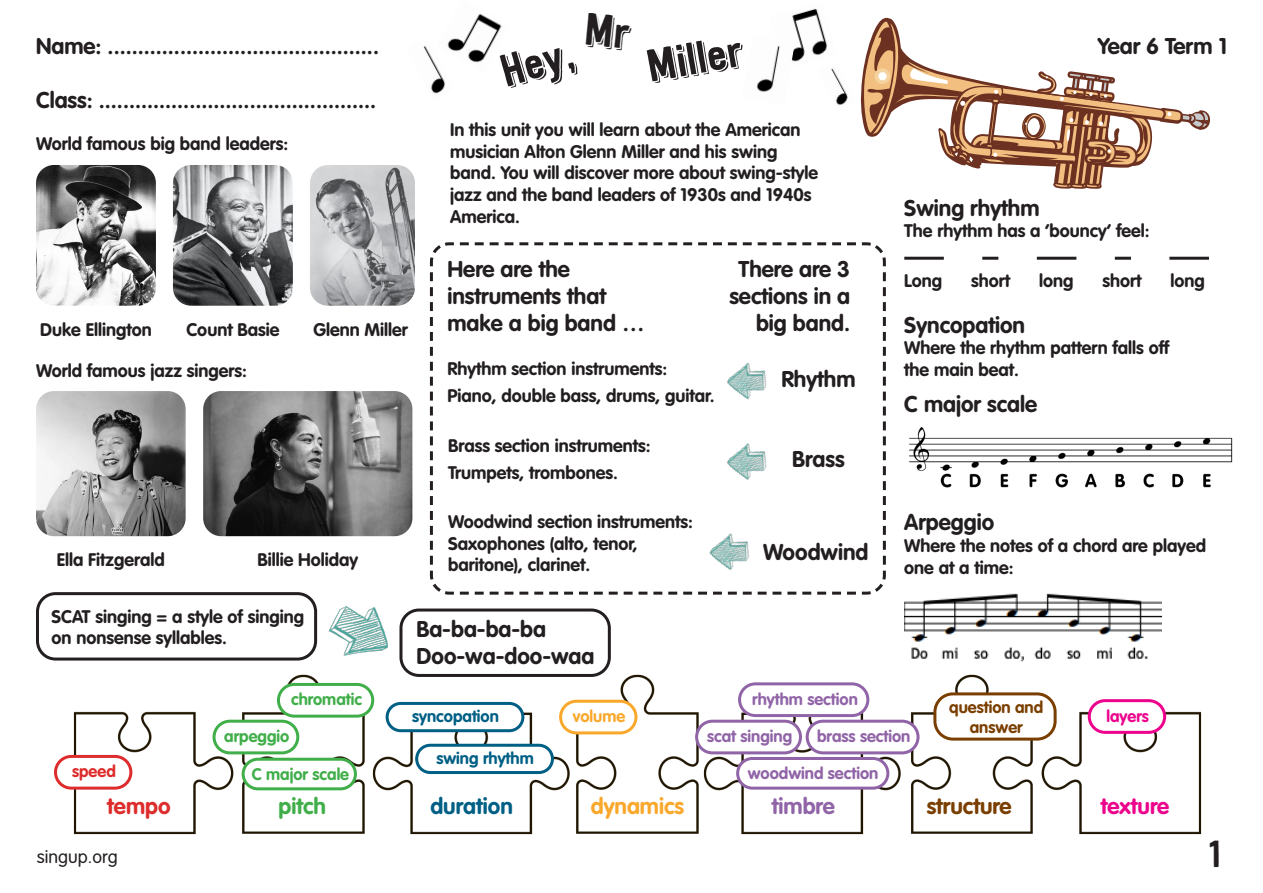
<style>
.page{position:relative;width:1263px;height:893px;background:#fff}
.page>*{position:absolute;margin:0;border:0;box-sizing:border-box;transform-origin:0 0}
.t1{font:45px "Festivo LC Basic R Shadow";color:#231f20}
.t2{font:37.5px "Festivo LC Basic";color:#231f20}
.t3{font:700 22.5px/27px "VAG Rounded Std";color:#231f20;text-align:right}
.t4{font:700 22.5px "VAG Rounded Std";color:#7a3f00}
.t5{font:700 22.5px "VAG Rounded Std";color:#005f85}
.t6{font:700 22.5px "VAG Rounded Std";color:#faa82c}
.t7{font:700 22.5px "VAG Rounded Std";color:#ed028c}
.t8{font:700 22.5px "VAG Rounded Std";color:#9064a7}
.t9{font:700 22.5px "VAG Rounded Std";color:#de2c2c}
.t10{font:700 22.5px "VAG Rounded Std";color:#40ae49}
.t11{font:700 18px/21.6px "VAG Rounded Std";color:#231f20}
.t12{font:300 18px "VAG Rounded Std";color:#231f20}
.t13{font:700 16.5px "VAG Rounded Std";color:#9064a7}
.t14{font:700 16.5px "VAG Rounded Std";color:#40ae49}
.t15{font:700 16.5px "VAG Rounded Std";color:#005f85}
.t16{font:700 16.5px/19.8px "VAG Rounded Std";color:#7a3f00;text-align:center}
.t17{font:700 16.5px "VAG Rounded Std";color:#faa82c}
.t18{font:700 16.5px "VAG Rounded Std";color:#ed028c}
.t19{font:700 16.5px "VAG Rounded Std";color:#de2c2c}
</style>
<div class="page">
<img style="left:454px;top:13px;width:48px;height:50px">
<svg style="left:860px;top:17px;width:350px;height:172px"></svg>
<img style="left:239px;top:674px;width:131px;height:160px">
<img style="left:1041px;top:710px;width:161px;height:125px">
<img style="left:367px;top:704px;width:201px;height:131px">
<img style="left:71px;top:711px;width:168px;height:124px">
<img style="left:568px;top:671px;width:130px;height:163px">
<img style="left:908px;top:674px;width:125px;height:160px">
<img style="left:698px;top:705px;width:210px;height:130px">
<div style="left:417px;top:745px;width:135px;height:27px;background:#fff;border-radius:14px"></div>
<div style="left:415px;top:744px;width:139px;height:30px;border:3px solid #005f85;border-radius:14px"></div>
<div style="left:214px;top:721px;width:84px;height:32px;background:#fff;border-radius:16px"></div>
<div style="left:213px;top:720px;width:86px;height:34px;border:3px solid #40ae49;border-radius:16px"></div>
<div style="left:243px;top:759px;width:112px;height:30px;background:#fff;border-radius:15px"></div>
<div style="left:242px;top:758px;width:115px;height:32px;border:3px solid #40ae49;border-radius:15px"></div>
<div style="left:278px;top:684px;width:95px;height:32px;background:#fff;border-radius:16px"></div>
<div style="left:277px;top:683px;width:97px;height:35px;border:3px solid #40ae49;border-radius:16px"></div>
<div style="left:387px;top:703px;width:136px;height:28px;background:#fff;border-radius:14px"></div>
<div style="left:386px;top:702px;width:138px;height:30px;border:3px solid #005f85;border-radius:14px"></div>
<div style="left:561px;top:701px;width:75px;height:32px;background:#fff;border-radius:16px"></div>
<div style="left:559px;top:700px;width:78px;height:34px;border:3px solid #faa82c;border-radius:16px"></div>
<div style="left:935px;top:694px;width:120px;height:45px;background:#fff;border-radius:18px"></div>
<div style="left:933px;top:692px;width:124px;height:49px;border:3px solid #7a3f00;border-radius:18px"></div>
<div style="left:1089px;top:701px;width:75px;height:31px;background:#fff;border-radius:16px"></div>
<div style="left:1088px;top:699px;width:78px;height:35px;border:3px solid #ed028c;border-radius:16px"></div>
<div style="left:739px;top:684px;width:129px;height:32px;background:#fff;border-radius:16px"></div>
<div style="left:738px;top:682px;width:131px;height:35px;border:3px solid #9064a7;border-radius:16px"></div>
<div style="left:738px;top:758px;width:150px;height:30px;background:#fff;border-radius:15px"></div>
<div style="left:736px;top:757px;width:153px;height:33px;border:3px solid #9064a7;border-radius:15px"></div>
<div style="left:807px;top:721px;width:111px;height:32px;background:#fff;border-radius:16px"></div>
<div style="left:806px;top:720px;width:113px;height:34px;border:3px solid #9064a7;border-radius:16px"></div>
<div style="left:697px;top:721px;width:103px;height:32px;background:#fff;border-radius:16px"></div>
<div style="left:695px;top:720px;width:107px;height:34px;border:3px solid #9064a7;border-radius:16px"></div>
<div style="left:56px;top:756px;width:75px;height:32px;background:#fff;border-radius:16px"></div>
<div style="left:54px;top:755px;width:78px;height:35px;border:3px solid #de2c2c;border-radius:16px"></div>
<img style="left:792px;top:8px;width:36px;height:54px">
<img style="left:756px;top:35px;width:39px;height:57px">
<img style="left:831px;top:68px;width:17px;height:38px">
<img style="left:423px;top:38px;width:31px;height:56px">
<div style="left:36px;top:592px;width:281px;height:68px;border:3px solid #231f20;border-radius:18px"></div>
<div style="left:399px;top:608px;width:212px;height:69px;border:3px solid #231f20;border-radius:18px"></div>
<img style="left:328px;top:606px;width:60px;height:50px">
<hr style="left:904px;top:257px;width:40px;height:3px;background:#231f20">
<hr style="left:1169px;top:257px;width:40px;height:3px;background:#231f20">
<hr style="left:1037px;top:257px;width:39px;height:3px;background:#231f20">
<hr style="left:982px;top:257px;width:16px;height:3px;background:#231f20">
<hr style="left:1115px;top:257px;width:16px;height:3px;background:#231f20">
<img style="left:203px;top:391px;width:209px;height:145px">
<img style="left:36px;top:391px;width:150px;height:145px">
<img style="left:173px;top:165px;width:120px;height:141px">
<img style="left:36px;top:165px;width:120px;height:141px">
<img style="left:310px;top:165px;width:105px;height:141px">
<svg style="left:429px;top:242px;width:457px;height:353px"></svg>
<img style="left:909px;top:427px;width:324px;height:61px">
<img style="left:904px;top:593px;width:257px;height:69px">
<p class="t3" style="left:36px;top:34px;width:344px">Name: .............................................</p>
<p class="t3" style="left:36px;top:88px;width:342px">Class: ..............................................</p>
<p class="t11" style="left:36px;top:133px;width:254px">World famous big band leaders:</p>
<p class="t11" style="left:40px;top:320px;width:113px">Duke Ellington</p>
<p class="t11" style="left:186px;top:320px;width:95px">Count Basie</p>
<p class="t11" style="left:313px;top:320px;width:96px">Glenn Miller</p>
<p class="t11" style="left:36px;top:361px;width:212px">World famous jazz singers:</p>
<p class="t11" style="left:57px;top:549px;width:110px">Ella Fitzgerald</p>
<p class="t11" style="left:257px;top:549px;width:102px">Billie Holiday</p>
<p class="t1" style="left:494px;top:46px;width:76px;rotate:-16deg">Hey,</p>
<p class="t1" style="left:642px;top:40px;width:99px;rotate:-10deg">Miller</p>
<p class="t11" style="left:450px;top:120px;width:370px">In this unit you will learn about the American musician Alton Glenn Miller and his swing band. You will discover more about swing-style jazz and the band leaders of 1930s and 1940s America.</p>
<p class="t3" style="left:447px;top:257px;width:199px;text-align:left">Here are the instruments that make a big band …</p>
<p class="t11" style="left:447px;top:359px;width:221px">Rhythm section instruments:</p>
<p class="t11" style="left:447px;top:386px;width:269px">Piano, double bass, drums, guitar.</p>
<p class="t11" style="left:448px;top:435px;width:204px">Brass section instruments:</p>
<p class="t11" style="left:448px;top:462px;width:171px">Trumpets, trombones.</p>
<p class="t11" style="left:448px;top:512px;width:246px">Woodwind section instruments:</p>
<p class="t11" style="left:448px;top:533px;width:191px">Saxophones (alto, tenor, baritone), clarinet.</p>
<p class="t3" style="left:729px;top:257px;width:122px">There are 3 sections in a big band.</p>
<p class="t3" style="left:781px;top:367px;width:76px">Rhythm</p>
<p class="t3" style="left:792px;top:446px;width:54px">Brass</p>
<p class="t3" style="left:763px;top:539px;width:107px">Woodwind</p>
<p class="t11" style="left:52px;top:606px;width:254px">SCAT singing = a style of singing on nonsense syllables.</p>
<p class="t3" style="left:416px;top:617px;width:131px">Ba-ba-ba-ba</p>
<p class="t3" style="left:416px;top:644px;width:179px">Doo-wa-doo-waa</p>
<p class="t3" style="left:1098px;top:34px;width:131px">Year 6 Term 1</p>
<p class="t3" style="left:904px;top:195px;width:137px">Swing rhythm</p>
<p class="t11" style="left:904px;top:221px;width:247px">The rhythm has a ‘bouncy’ feel:</p>
<p class="t11" style="left:904px;top:270px;width:40px">Long</p>
<p class="t11" style="left:971px;top:270px;width:41px">short</p>
<p class="t11" style="left:1039px;top:270px;width:36px">long</p>
<p class="t11" style="left:1102px;top:270px;width:41px">short</p>
<p class="t11" style="left:1170px;top:270px;width:36px">long</p>
<p class="t3" style="left:904px;top:312px;width:122px">Syncopation</p>
<p class="t11" style="left:904px;top:338px;width:266px">Where the rhythm pattern falls off the main beat.</p>
<p class="t3" style="left:904px;top:391px;width:134px">C major scale</p>
<p class="t3" style="left:904px;top:510px;width:91px">Arpeggio</p>
<p class="t11" style="left:904px;top:535px;width:303px">Where the notes of a chord are played one at a time:</p>
<p class="t19" style="left:72px;top:762px;width:45px">speed</p>
<p class="t14" style="left:291px;top:690px;width:72px">chromatic</p>
<p class="t14" style="left:224px;top:727px;width:67px">arpeggio</p>
<p class="t14" style="left:252px;top:764px;width:99px">C major scale</p>
<p class="t13" style="left:752px;top:689px;width:107px">rhythm section</p>
<p class="t15" style="left:412px;top:706px;width:88px">syncopation</p>
<p class="t17" style="left:573px;top:707px;width:54px">volume</p>
<p class="t16" style="left:949px;top:698px;width:95px">question and answer</p>
<p class="t18" style="left:1106px;top:706px;width:44px">layers</p>
<p class="t13" style="left:707px;top:727px;width:87px">scat singing</p>
<p class="t13" style="left:817px;top:727px;width:95px">brass section</p>
<p class="t15" style="left:436px;top:748px;width:99px">swing rhythm</p>
<p class="t13" style="left:748px;top:764px;width:132px">woodwind section</p>
<p class="t9" style="left:107px;top:793px;width:65px">tempo</p>
<p class="t10" style="left:278px;top:793px;width:49px">pitch</p>
<p class="t5" style="left:430px;top:793px;width:84px">duration</p>
<p class="t6" style="left:591px;top:793px;width:95px">dynamics</p>
<p class="t8" style="left:772px;top:793px;width:64px">timbre</p>
<p class="t4" style="left:927px;top:793px;width:87px">structure</p>
<p class="t7" style="left:1101px;top:793px;width:70px">texture</p>
<p class="t12" style="left:37px;top:846px;width:82px">singup.org</p>
<h2 class="t2" style="left:1209px;top:831px;width:14px">1</h2>
</div>
